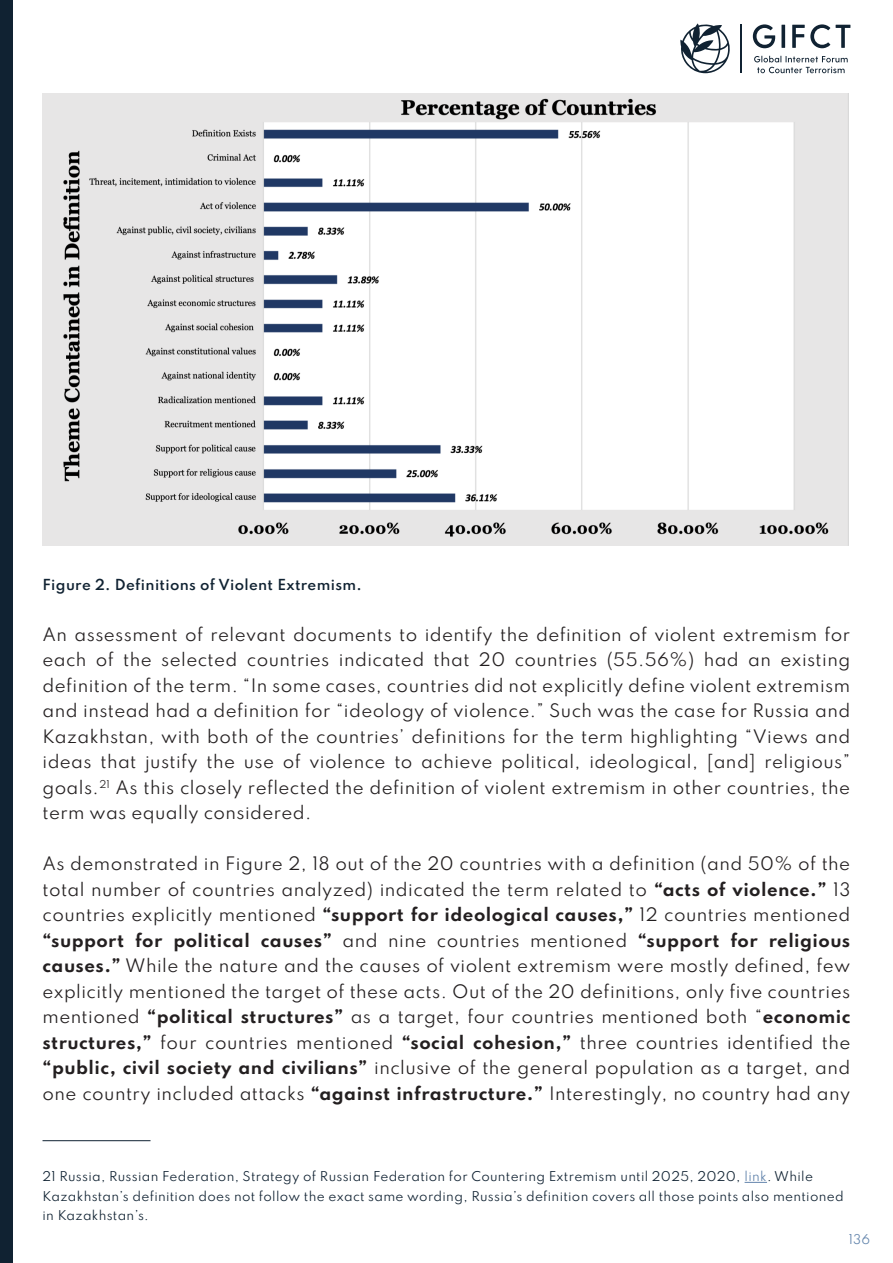
<style>
.page{position:relative;width:893px;height:1263px;background:#fff}
.page>*{position:absolute;margin:0;border:0;box-sizing:border-box;transform-origin:0 0}
.Body{font:100 16.5px/25.5px "Spartan";letter-spacing:.025em;color:#231f20;text-align:justify}
.Figure_-_Legacy{font:100 13.5px "Spartan";letter-spacing:.025em;color:#102232}
.Footnotes{font:100 12px/19.5px "Spartan";letter-spacing:.025em;color:#102232}
.t1{font:100 12px "Spartan";color:#6284ac}
.s1{color:#6284ac}
</style>
<div class="page">
<img style="left:43px;top:94px;width:806px;height:451px">
<svg style="left:680px;top:23px;width:50px;height:50px"></svg>
<svg style="left:753px;top:24px;width:22px;height:24px"></svg>
<svg style="left:781px;top:25px;width:4px;height:23px"></svg>
<svg style="left:792px;top:24px;width:38px;height:24px"></svg>
<svg style="left:836px;top:25px;width:14px;height:23px"></svg>
<svg style="left:754px;top:56px;width:94px;height:17px"></svg>
<hr style="left:740px;top:24px;width:2px;height:49px;background:#102232">
<div style="left:0;top:0;width:13px;height:1263px;background:#102232"></div>
<hr style="left:43px;top:1140px;width:108px;height:1px;background:#102232">
<svg style="left:745px;top:1182px;width:22px;height:1px"></svg>
<p class="Figure_-_Legacy" style="left:43px;top:574px;width:321px">Figure 2. Definitions of Violent Extremism.</p>
<p class="Body" style="left:43px;top:621px;width:809px">An assessment of relevant documents to identify the definition of violent extremism for each of the selected countries indicated that 20 countries (55.56%) had an existing definition of the term. “In some cases, countries did not explicitly define violent extremism and instead had a definition for “ideology of violence.” Such was the case for Russia and Kazakhstan, with both of the countries’ definitions for the term highlighting “Views and ideas that justify the use of violence to achieve political, ideological, [and] religious” goals.<sup>21</sup> As this closely reflected the definition of violent extremism in other countries, the term was equally considered.</p>
<p class="Body" style="left:43px;top:850px;width:809px">As demonstrated in Figure 2, 18 out of the 20 countries with a definition (and 50% of the total number of countries analyzed) indicated the term related to “acts of violence.” 13 countries explicitly mentioned “support for ideological causes,” 12 countries mentioned “support for political causes” and nine countries mentioned “support for religious causes.” While the nature and the causes of violent extremism were mostly defined, few explicitly mentioned the target of these acts. Out of the 20 definitions, only five countries mentioned “political structures” as a target, four countries mentioned both “economic structures,” four countries mentioned “social cohesion,” three countries identified the “public, civil society and civilians” inclusive of the general population as a target, and one country included attacks “against infrastructure.” Interestingly, no country had any</p>
<p class="Footnotes" style="left:43px;top:1166px;width:803px">21 Russia, Russian Federation, Strategy of Russian Federation for Countering Extremism until 2025, 2020, <span class="s1">link</span>. While<br>Kazakhstan’s definition does not follow the exact same wording, Russia’s definition covers all those points also mentioned in Kazakhstan’s.</p>
<p class="t1" style="left:849px;top:1230px;width:23px">136</p>
</div>
